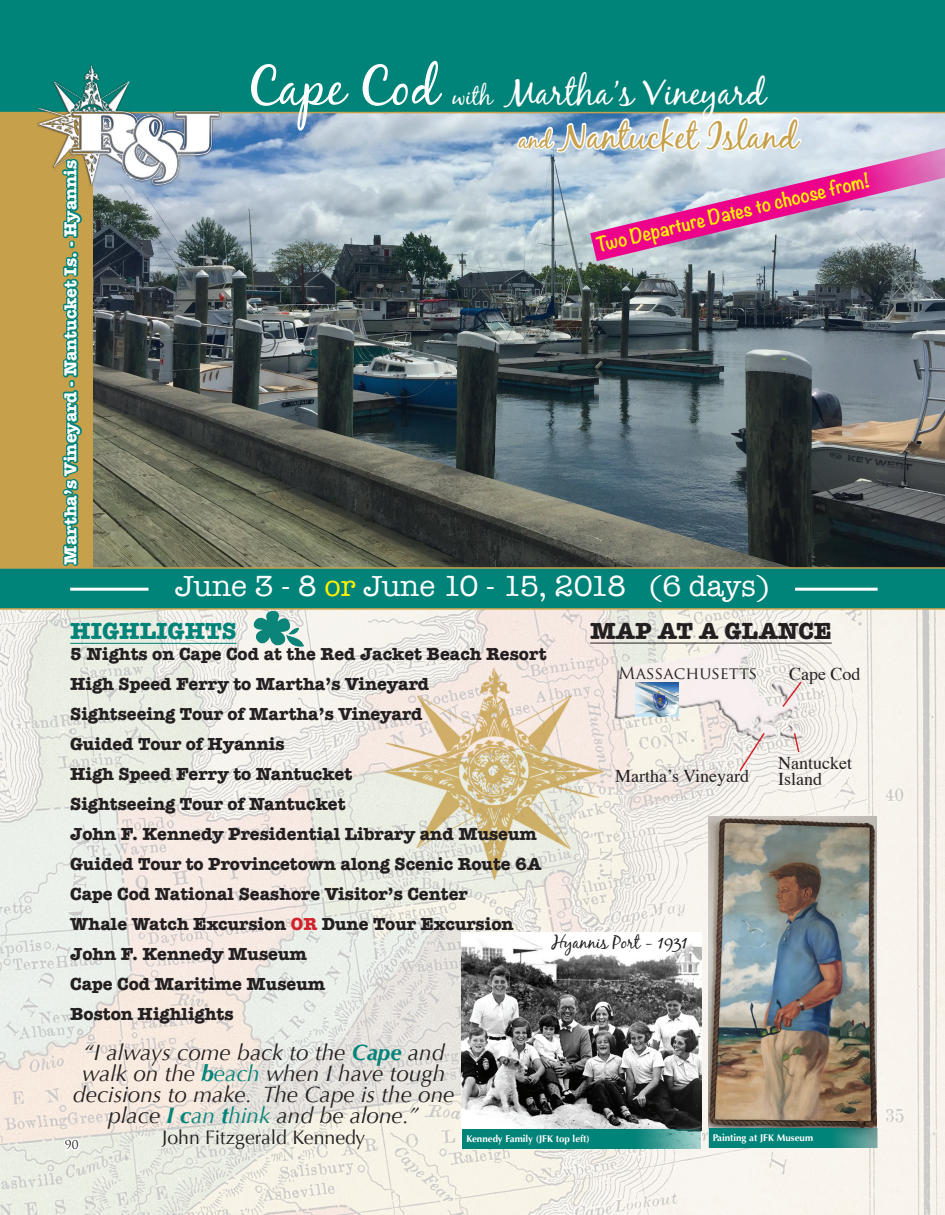
<style>
.page{position:relative;width:945px;height:1215px;background:#fff}
.page>*{position:absolute;margin:0;border:0;box-sizing:border-box;transform-origin:0 0}
.t1{font:54px "Black Jack";color:#fff}
.t2{font:36px "Black Jack";color:#fff}
.t3{font:36px "Black Jack";color:#c6a04a}
.t4{font:30px "American Typewriter";color:#fff}
.t5{font:700 24px "American Typewriter";color:#231f20}
.t6{font:700 24px "American Typewriter";color:#008378}
.t7{font:italic 22.5px/21px "Optima";color:#231f20;text-align:center}
.t8{font:19.5px "Optima";color:#231f20}
.t9{font:700 18px "American Typewriter";color:#231f20}
.t10{font:18px "Times";color:#231f20}
.t11{font:700 18px "American Typewriter";color:#fff}
.t12{font:700 18px "Noteworthy";color:#fff101}
.t13{font:18px "Black Jack";color:#231f20}
.t14{font:16.5px "Trajan Pro";color:#231f20}
.Highlights{font:12px "Trajan Pro";color:#231f20}
.t15{font:700 9.75px "Optima";color:#fff}
.s1{font-size:24px}
.s2{font-size:54px}
.s3{color:#fff101}
.s4{color:#d1232a}
.s5{font-weight:700;color:#008378}
.s6{color:#008378}
</style>
<div class="page">
<img style="left:0;top:610px;width:945px;height:605px">
<img style="left:364px;top:658px;width:261px;height:242px">
<hr style="left:70px;top:643px;width:167px;height:1px;background:#008378">
<div style="left:0;top:0;width:945px;height:77px;background:#008378"></div>
<div style="left:20px;top:55px;width:202px;height:22px;background:#008378"></div>
<svg style="left:62px;top:1137px;width:19px;height:17px"></svg>
<img style="left:603px;top:610px;width:203px;height:159px">
<img style="left:635px;top:682px;width:43px;height:35px">
<svg style="left:738px;top:731px;width:28px;height:42px"></svg>
<svg style="left:793px;top:732px;width:8px;height:22px"></svg>
<svg style="left:781px;top:680px;width:22px;height:29px"></svg>
<img style="left:461px;top:932px;width:241px;height:216px">
<hr style="left:590px;top:643px;width:242px;height:1px;background:#231f20">
<img style="left:253px;top:610px;width:55px;height:37px">
<img style="left:708px;top:817px;width:169px;height:331px">
<svg style="left:462px;top:1129px;width:239px;height:19px;background:#158c82"></svg>
<svg style="left:709px;top:1128px;width:169px;height:19px;background:#11877d"></svg>
<img style="left:0;top:77px;width:945px;height:533px">
<p class="t11" style="left:55px;top:565px;width:406px;rotate:-90deg">Martha’s Vineyard - Nantucket Is. - Hyannis</p>
<p class="t1" style="left:247px;top:54px;width:193px">Cape Cod</p>
<p class="t2" style="left:452px;top:71px;width:315px"><span class="s1">with</span> Martha’s Vineyard</p>
<p class="t2" style="left:246px;top:75px;width:461px"><span class="s2">Rout 66 -</span> The Mother Road</p>
<p class="t3" style="left:519px;top:114px;width:280px"><span class="s1">and</span> Nantucket Island</p>
<p class="t12" style="left:593px;top:228px;width:282px;rotate:-13deg">Two Departure Dates to choose from!</p>
<p class="t4" style="left:175px;top:564px;width:596px">June 3 - 8 <span class="s3">or</span> June 10 - 15, 2018 (6 days)</p>
<p class="t5" style="left:590px;top:610px;width:243px">MAP AT A GLANCE</p>
<p class="t6" style="left:70px;top:611px;width:168px">HIGHLIGHTS</p>
<p class="t9" style="left:70px;top:639px;width:478px">5 Nights on Cape Cod at the Red Jacket Beach Resort</p>
<p class="t9" style="left:70px;top:669px;width:361px">High Speed Ferry to Martha’s Vineyard</p>
<p class="t9" style="left:70px;top:699px;width:354px">Sightseeing Tour of Martha’s Vineyard</p>
<p class="t9" style="left:70px;top:729px;width:216px">Guided Tour of Hyannis</p>
<p class="t9" style="left:70px;top:759px;width:284px">High Speed Ferry to Nantucket</p>
<p class="t9" style="left:70px;top:789px;width:277px">Sightseeing Tour of Nantucket</p>
<p class="t9" style="left:70px;top:819px;width:468px">John F. Kennedy Presidential Library and Museum</p>
<p class="t9" style="left:70px;top:849px;width:473px">Guided Tour to Provincetown along Scenic Route 6A</p>
<p class="t9" style="left:70px;top:879px;width:399px">Cape Cod National Seashore Visitor’s Center</p>
<p class="t9" style="left:70px;top:909px;width:445px">Whale Watch Excursion <span class="s4">OR</span> Dune Tour Excursion</p>
<p class="t9" style="left:70px;top:939px;width:238px">John F. Kennedy Museum</p>
<p class="t9" style="left:70px;top:969px;width:257px">Cape Cod Maritime Museum</p>
<p class="t9" style="left:70px;top:999px;width:165px">Boston Highlights</p>
<p class="t14" style="left:618px;top:662px;width:141px">Massachusetts</p>
<p class="t10" style="left:789px;top:657px;width:73px">Cape Cod</p>
<p class="t10" style="left:778px;top:746px;width:75px">Nantucket</p>
<p class="t10" style="left:778px;top:762px;width:45px">Island</p>
<p class="t10" style="left:615px;top:759px;width:136px">Martha’s Vineyard</p>
<p class="t13" style="left:552px;top:931px;width:138px">Hyannis Port - 1931</p>
<p class="t7" style="left:73px;top:1042px;width:383px">“I always come back to the <span class="s5">Cape</span> and walk on the <span class="s5">b</span><span class="s6">each</span> when I have tough decisions to make. The Cape is the one place <span class="s5">I c</span><span class="s6">an</span> <span class="s5">t</span><span class="s6">hink</span> and be alone.”</p>
<p class="t8" style="left:162px;top:1126px;width:205px">John Fitzgerald Kennedy</p>
<p class="Highlights" style="left:65px;top:1137px;width:16px">90</p>
<p class="t15" style="left:466px;top:1133px;width:125px">Kennedy Family (JFK top left)</p>
<p class="t15" style="left:713px;top:1132px;width:102px">Painting at JFK Museum</p>
</div>
